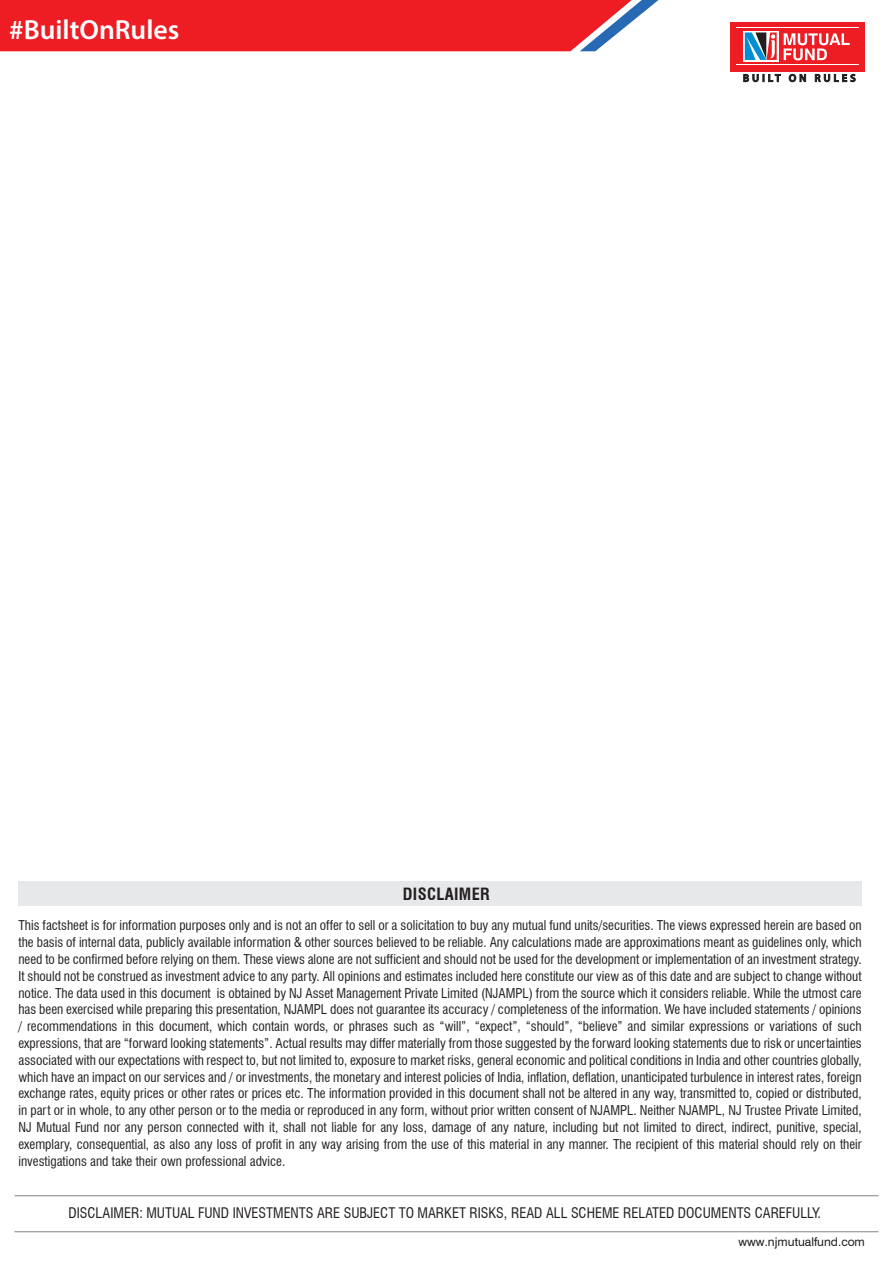
<style>
.page{position:relative;width:893px;height:1263px;background:#fff}
.page>*{position:absolute;margin:0;border:0;box-sizing:border-box;transform-origin:0 0}
.t1{font:600 27.75px "Myriad Pro";color:#fff}
.t2{font:700 condensed 16.5px "Swiss 721 BT";letter-spacing:.02em;color:#231f20}
.t3{font:condensed 14.25px "Swiss 721 BT";color:#231f20}
.t4{font:condensed 13.2px/16.8px "Swiss 721 BT";color:#231f20;text-align:justify}
.t5{font:12px "Swiss 721 BT";color:#231f20}
</style>
<div class="page">
<div style="left:730px;top:22px;width:135px;height:50px;background:#ee1d23"></div>
<hr style="left:737px;top:27px;width:122px;height:1px;background:#fff">
<hr style="left:737px;top:64px;width:122px;height:1px;background:#fff">
<svg style="left:784px;top:33px;width:66px;height:27px"></svg>
<svg style="left:743px;top:31px;width:35px;height:31px"></svg>
<svg style="left:745px;top:32px;width:32px;height:28px"></svg>
<svg style="left:743px;top:74px;width:38px;height:8px"></svg>
<svg style="left:789px;top:74px;width:17px;height:8px"></svg>
<svg style="left:815px;top:74px;width:40px;height:8px"></svg>
<svg style="left:0;top:0;width:658px;height:51px;background:#ea2c33"></svg>
<div style="left:18px;top:881px;width:844px;height:25px;background:#e6e7e9"></div>
<hr style="left:14px;top:1231px;width:864px;height:1px;background:#808285">
<hr style="left:14px;top:1195px;width:864px;height:1px;background:#808285">
<h1 class="t1" style="left:9px;top:12px;width:172px">#BuiltOnRules</h1>
<p class="t2" style="left:403px;top:884px;width:88px">DISCLAIMER</p>
<p class="t4" style="left:18px;top:917px;width:845px">This factsheet is for information purposes only and is not an offer to sell or a solicitation to buy any mutual fund units/securities. The views expressed herein are based on the basis of internal data, publicly available information &amp; other sources believed to be reliable. Any calculations made are approximations meant as guidelines only, which need to be confirmed before relying on them. These views alone are not sufficient and should not be used for the development or implementation of an investment strategy.<br>It should not be construed as investment advice to any party. All opinions and estimates included here constitute our view as of this date and are subject to change without notice. The data used in this document is obtained by NJ Asset Management Private Limited (NJAMPL) from the source which it considers reliable. While the utmost care has been exercised while preparing this presentation, NJAMPL does not guarantee its accuracy / completeness of the information. We have included statements / opinions / recommendations in this document, which contain words, or phrases such as “will”, “expect”, “should”, “believe” and similar expressions or variations of such expressions, that are “forward looking statements”. Actual results may differ materially from those suggested by the forward looking statements due to risk or uncertainties associated with our expectations with respect to, but not limited to, exposure to market risks, general economic and political conditions in India and other countries globally, which have an impact on our services and / or investments, the monetary and interest policies of India, inflation, deflation, unanticipated turbulence in interest rates, foreign exchange rates, equity prices or other rates or prices etc. The information provided in this document shall not be altered in any way, transmitted to, copied or distributed, in part or in whole, to any other person or to the media or reproduced in any form, without prior written consent of NJAMPL. Neither NJAMPL, NJ Trustee Private Limited, NJ Mutual Fund nor any person connected with it, shall not liable for any loss, damage of any nature, including but not limited to direct, indirect, punitive, special, exemplary, consequential, as also any loss of profit in any way arising from the use of this material in any manner. The recipient of this material should rely on their investigations and take their own professional advice.</p>
<p class="t3" style="left:68px;top:1204px;width:754px">DISCLAIMER: MUTUAL FUND INVESTMENTS ARE SUBJECT TO MARKET RISKS, READ ALL SCHEME RELATED DOCUMENTS CAREFULLY.</p>
<p class="t5" style="left:738px;top:1235px;width:128px">www.njmutualfund.com</p>
</div>
